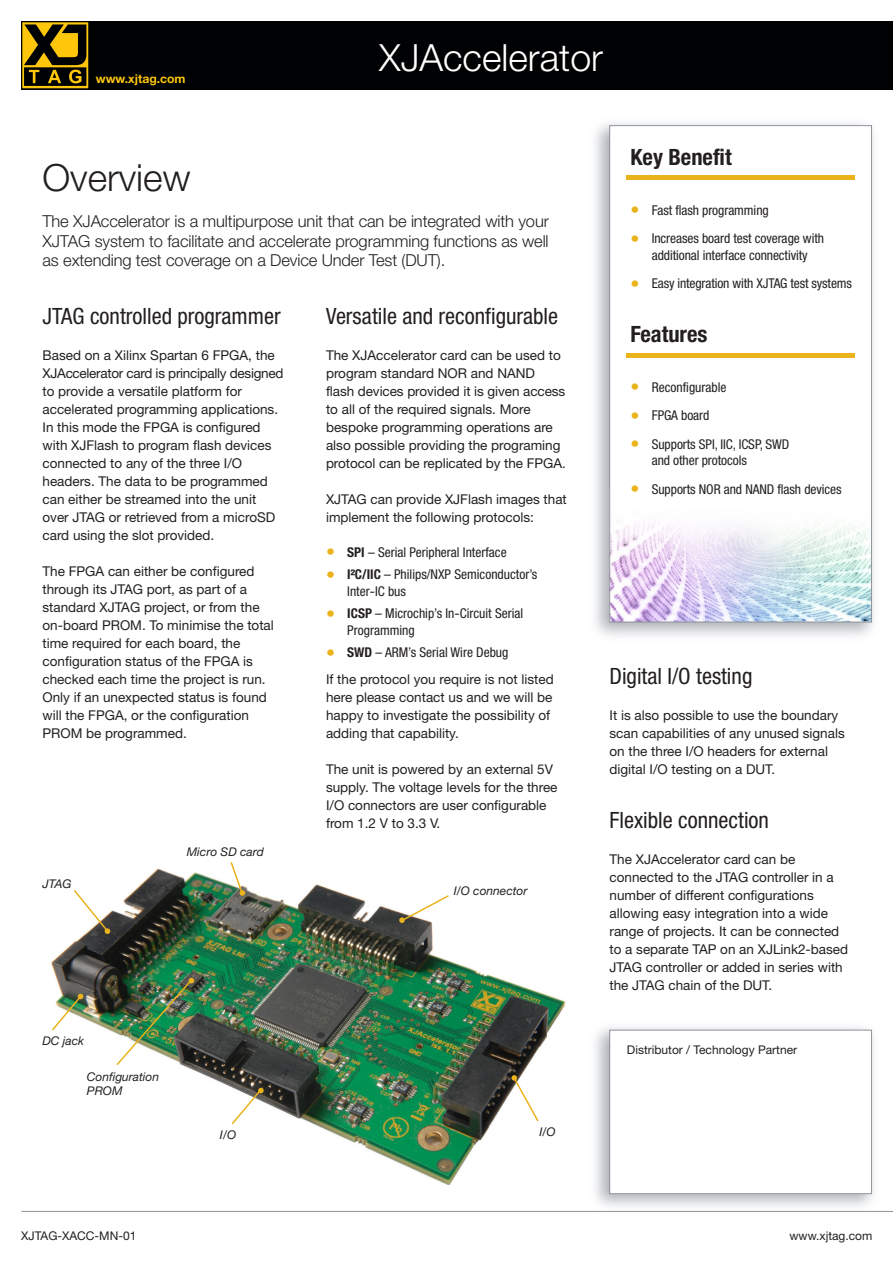
<style>
.page{position:relative;width:893px;height:1263px;background:#fff}
.page>*{position:absolute;margin:0;border:0;box-sizing:border-box;transform-origin:0 0}
.t1{font:300 37.5px "Helvetica Neue LT";color:#fff}
.t2{font:300 37.5px "Helvetica Neue LT";color:#231f20}
.t3{font:condensed 22.5px "Helvetica Neue";color:#231f20}
.t4{font:700 condensed 22.5px "Helvetica Neue";color:#231f20}
.t5{font:300 16.5px/19.5px "Helvetica Neue LT";letter-spacing:-.01em;color:#231f20;text-align:justify}
.t6{font:13.5px/18px "Helvetica Neue LT";color:#231f20}
.t7{font:condensed 13.5px/16.5px "Helvetica Neue";letter-spacing:-.005em;color:#231f20}
.t8{font:700 12.15px "Helvetica Neue LT";color:#fec70c}
.t9{font:12px "Helvetica Neue LT";color:#231f20}
.t10{font:italic 12px/14.4px "Helvetica Neue LT";color:#231f20}
.s1{font-size:18px;color:#eab21b}
.s2{font-weight:700}
.s3{font-family:"Helvetica Neue LT";font-stretch:normal}
</style>
<div class="page">
<div style="left:609px;top:1030px;width:263px;height:164px;border:1px solid #8f9299"></div>
<div style="left:21px;top:21px;width:872px;height:68px;background:#000103"></div>
<svg style="left:22px;top:22px;width:66px;height:66px"></svg>
<hr style="left:21px;top:1211px;width:872px;height:1px;background:#8f9299">
<img style="left:611px;top:521px;width:259px;height:99px">
<div style="left:609px;top:125px;width:263px;height:497px;border:1px solid #8f9299"></div>
<hr style="left:626px;top:354px;width:229px;height:4px;background:#eab21b">
<hr style="left:626px;top:175px;width:229px;height:4px;background:#eab21b">
<img style="left:51px;top:869px;width:515px;height:316px">
<svg style="left:399px;top:894px;width:51px;height:29px"></svg>
<svg style="left:511px;top:1075px;width:29px;height:48px"></svg>
<svg style="left:72px;top:888px;width:38px;height:46px"></svg>
<svg style="left:229px;top:862px;width:16px;height:34px"></svg>
<svg style="left:230px;top:1088px;width:34px;height:38px"></svg>
<svg style="left:51px;top:993px;width:32px;height:39px"></svg>
<img style="left:115px;top:978px;width:79px;height:89px">
<p class="t8" style="left:96px;top:72px;width:91px">www.xjtag.com</p>
<h1 class="t1" style="left:379px;top:35px;width:225px">XJAccelerator</h1>
<h1 class="t2" style="left:43px;top:155px;width:149px">Overview</h1>
<p class="t5" style="left:43px;top:211px;width:508px">The XJAccelerator is a multipurpose unit that can be integrated with your XJTAG system to facilitate and accelerate programming functions as well as extending test coverage on a Device Under Test (DUT).</p>
<h2 class="t3" style="left:43px;top:303px;width:240px">JTAG controlled programmer</h2>
<p class="t6" style="left:43px;top:346px;width:242px">Based on a Xilinx Spartan 6 FPGA, the XJAccelerator card is principally designed to provide a versatile platform for accelerated programming applications.<br>In this mode the FPGA is configured with XJFlash to program flash devices connected to any of the three I/O headers. The data to be programmed can either be streamed into the unit over JTAG or retrieved from a microSD card using the slot provided.</p>
<p class="t6" style="left:43px;top:562px;width:233px">The FPGA can either be configured through its JTAG port, as part of a standard XJTAG project, or from the on-board PROM. To minimise the total time required for each board, the configuration status of the FPGA is checked each time the project is run.<br>Only if an unexpected status is found will the FPGA, or the configuration PROM be programmed.</p>
<h2 class="t3" style="left:326px;top:303px;width:234px">Versatile and reconfigurable</h2>
<p class="t6" style="left:326px;top:346px;width:241px">The XJAccelerator card can be used to program standard NOR and NAND flash devices provided it is given access to all of the required signals. More bespoke programming operations are also possible providing the programing protocol can be replicated by the FPGA.</p>
<p class="t6" style="left:326px;top:490px;width:242px">XJTAG can provide XJFlash images that implement the following protocols:</p>
<p class="t7" style="left:326px;top:543px;width:182px"><span class="s1">•</span> <span class="s2">SPI</span> – Serial Peripheral Interface</p>
<p class="t7" style="left:347px;top:566px;width:192px;text-indent:-21px"><span class="s1">•</span> <span class="s2">I²C/IIC</span> – Philips/NXP Semiconductor’s<br>Inter<span class="s3">-</span>IC bus</p>
<p class="t7" style="left:347px;top:605px;width:177px;text-indent:-21px"><span class="s1">•</span> <span class="s2">ICSP</span> – Microchip’s In<span class="s3">-</span>Circuit Serial<br>Programming</p>
<p class="t7" style="left:326px;top:644px;width:184px"><span class="s1">•</span> <span class="s2">SWD</span> – ARM’s Serial Wire Debug</p>
<p class="t6" style="left:326px;top:670px;width:229px">If the protocol you require is not listed here please contact us and we will be happy to investigate the possibility of adding that capability.</p>
<p class="t6" style="left:326px;top:760px;width:233px">The unit is powered by an external 5V supply. The voltage levels for the three<br>I/O connectors are user configurable from 1.2 V to 3.3 V.</p>
<p class="t10" style="left:43px;top:876px;width:31px">JTAG</p>
<p class="t10" style="left:187px;top:844px;width:79px">Micro SD card</p>
<p class="t10" style="left:43px;top:1033px;width:43px">DC jack</p>
<p class="t10" style="left:87px;top:1069px;width:74px">Configuration<br>PROM</p>
<p class="t10" style="left:220px;top:1127px;width:18px">I/O</p>
<p class="t10" style="left:454px;top:883px;width:75px">I/O connector</p>
<p class="t10" style="left:539px;top:1124px;width:18px">I/O</p>
<h2 class="t4" style="left:630px;top:143px;width:103px">Key Benefit</h2>
<p class="t7" style="left:630px;top:201px;width:140px"><span class="s1">•</span> Fast flash programming</p>
<p class="t7" style="left:630px;top:230px;width:195px;text-align:center"><span class="s1">•</span> Increases board test coverage with additional interface connectivity</p>
<p class="t7" style="left:630px;top:275px;width:223px"><span class="s1">•</span> Easy integration with XJTAG test systems</p>
<h2 class="t4" style="left:630px;top:320px;width:79px">Features</h2>
<p class="t7" style="left:630px;top:378px;width:97px"><span class="s1">•</span> Reconfigurable</p>
<p class="t7" style="left:630px;top:407px;width:80px"><span class="s1">•</span> FPGA board</p>
<p class="t7" style="left:652px;top:435px;width:139px;text-indent:-21px"><span class="s1">•</span> Supports SPI, IIC, ICSP, SWD and other protocols</p>
<p class="t7" style="left:630px;top:480px;width:213px"><span class="s1">•</span> Supports NOR and NAND flash devices</p>
<h2 class="t3" style="left:609px;top:663px;width:144px">Digital I/O testing</h2>
<p class="t6" style="left:609px;top:706px;width:237px">It is also possible to use the boundary scan capabilities of any unused signals on the three I/O headers for external digital I/O testing on a DUT.</p>
<h2 class="t3" style="left:609px;top:807px;width:161px">Flexible connection</h2>
<p class="t6" style="left:609px;top:850px;width:240px">The XJAccelerator card can be connected to the JTAG controller in a number of different configurations allowing easy integration into a wide range of projects. It can be connected to a separate TAP on an XJLink2-based JTAG controller or added in series with the JTAG chain of the DUT.</p>
<p class="t9" style="left:627px;top:1042px;width:172px">Distributor / Technology Partner</p>
<p class="t9" style="left:21px;top:1229px;width:117px">XJTAG-XACC-MN-01</p>
<p class="t9" style="left:789px;top:1229px;width:84px">www.xjtag.com</p>
</div>
